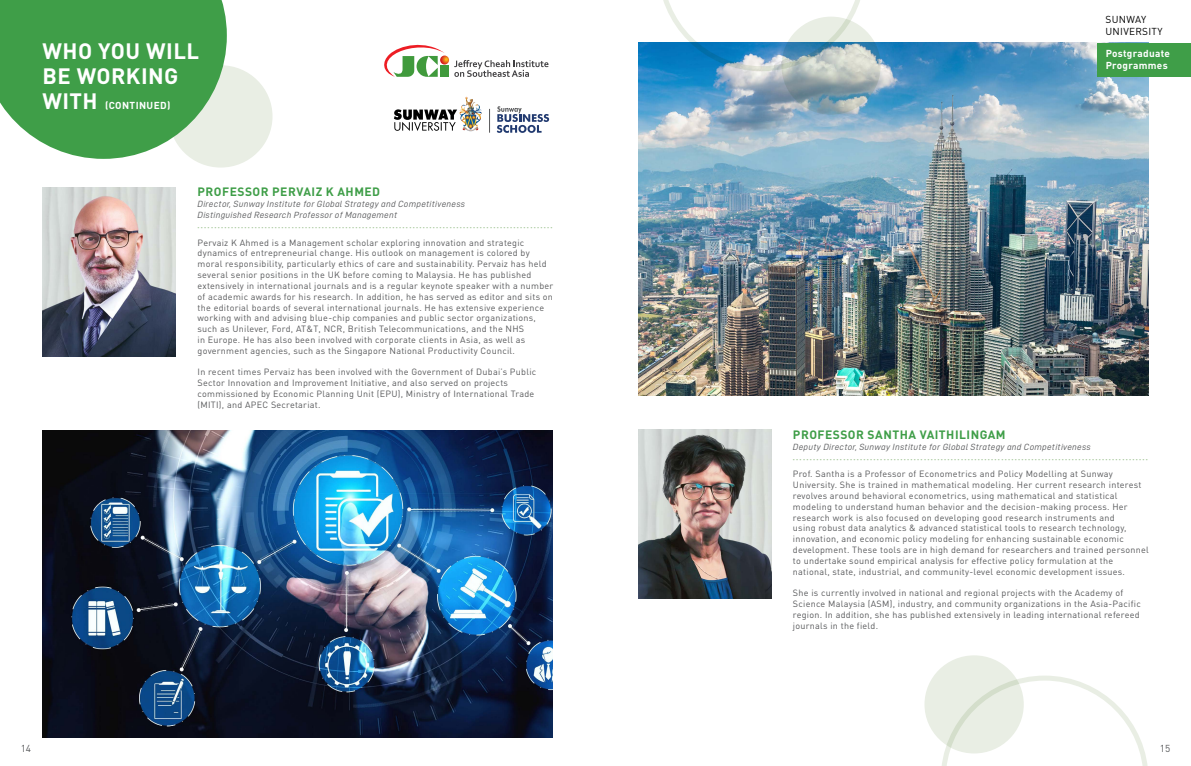
<style>
.page{position:relative;width:1191px;height:766px;background:#fff}
.page>*{position:absolute;margin:0;border:0;box-sizing:border-box;transform-origin:0 0}
.t1{font:700 22px/25px "DIN Pro";letter-spacing:.02em;color:#fff}
.t2{font:700 12px "DIN Pro";letter-spacing:.04em;color:#3f9e48}
.t3{font:700 10px/12px "DIN Pro";letter-spacing:.03em;color:#fff}
.t4{font:10px/12px "DIN Pro";letter-spacing:.03em;color:#000}
.t5{font:10px "DIN Pro";color:#58595b}
.t6{font:9px/10.8px "DIN Pro";letter-spacing:.03em;color:#58595b}
.t7{font:9px/10.8px "D DIN Italic";letter-spacing:.03em;color:#58595b}
.t8{font:4px "DIN Pro";color:#a2c596}
.s1{font-size:22px}
</style>
<div class="page">
<img style="left:638px;top:43px;width:510px;height:352px">
<div style="left:169px;top:65px;width:103px;height:102px;background:#e9eee4;border-radius:50%"></div>
<svg style="left:0;top:0;width:227px;height:159px;background:#58aa60"></svg>
<svg style="left:384px;top:44px;width:164px;height:33px"></svg>
<svg style="left:497px;top:106px;width:52px;height:27px"></svg>
<svg style="left:489px;top:109px;width:1px;height:24px"></svg>
<svg style="left:394px;top:109px;width:63px;height:22px"></svg>
<img style="left:459px;top:97px;width:10px;height:26px">
<img style="left:638px;top:429px;width:133px;height:169px">
<img style="left:43px;top:430px;width:510px;height:307px">
<div style="left:1097px;top:43px;width:94px;height:34px;background:#3f9e48"></div>
<svg style="left:781px;top:17px;width:99px;height:98px;background:#92a7ad"></svg>
<svg style="left:658px;top:0;width:207px;height:71px"></svg>
<img style="left:43px;top:187px;width:133px;height:169px">
<div style="left:924px;top:655px;width:99px;height:98px;background:#e9eee4;border-radius:50%"></div>
<svg style="left:940px;top:675px;width:208px;height:90px"></svg>
<h1 class="t1" style="left:43px;top:38px;width:144px">WHO YOU WILL<br>BE WORKING</h1>
<p class="t3" style="left:43px;top:99px;width:74px"><span class="s1">WITH</span> (CONTINUED</p>
<p class="t3" style="left:167px;top:99px;width:5px">)</p>
<h2 class="t2" style="left:198px;top:184px;width:41px">PROFESSOR</h2>
<h2 class="t2" style="left:272px;top:184px;width:16px">PERVAI</h2>
<h2 class="t2" style="left:316px;top:184px;width:40px">Z K AHMED</h2>
<p class="t7" style="left:198px;top:198px;width:269px">Director, Sunway Institute for Global Strategy and Competitiveness<br>Distinguished Research Professor of Management</p>
<p class="t8" style="left:198px;top:224px;width:356px">••••••••••••••••••••••••••••••••••••••••••••••••••••••••••••••••••••••••••••••••••••••••••••••••••••••••••</p>
<p class="t6" style="left:198px;top:236px;width:357px">Pervaiz K Ahmed is a Management scholar exploring innovation and strategic dynamics of entrepreneurial change. His outlook on management is colored by moral responsibility, particularly ethics of care and sustainability. Pervaiz has held several senior positions in the UK before coming to Malaysia. He has published extensively in international journals and is a regular keynote speaker with a number of academic awards for his research. In addition, he has served as editor and sits on the editorial boards of several international journals. He has extensive experience working with and advising blue-chip companies and public sector organizations, such as Unilever, Ford, AT&amp;T, NCR, British Telecommunications, and the NHS<br>in Europe. He has also been involved with corporate clients in Asia, as well as government agencies, such as the Singapore National Productivity Council.</p>
<p class="t6" style="left:198px;top:366px;width:340px">In recent times Pervaiz has been involved with the Government of Dubai’s Public Sector Innovation and Improvement Initiative, and also served on projects commissioned by Economic Planning Unit (EPU), Ministry of International Trade (MITI), and APEC Secretariat.</p>
<p class="t4" style="left:1105px;top:13px;width:59px">SUNWAY<br>UNIVERSITY</p>
<p class="t3" style="left:1105px;top:47px;width:66px">POSTGRADUATE<br>PROGRAMMES</p>
<h2 class="t2" style="left:793px;top:426px;width:41px">PROFESSOR</h2>
<h2 class="t2" style="left:867px;top:426px;width:17px">SANTHA</h2>
<h2 class="t2" style="left:919px;top:426px;width:15px">VAITHI</h2>
<h2 class="t2" style="left:959px;top:426px;width:16px">LINGAM</h2>
<p class="t7" style="left:793px;top:441px;width:299px">Deputy Director, Sunway Institute for Global Strategy and Competitiveness</p>
<p class="t8" style="left:793px;top:456px;width:356px">••••••••••••••••••••••••••••••••••••••••••••••••••••••••••••••••••••••••••••••••••••••••••••••••••••••••••</p>
<p class="t6" style="left:793px;top:468px;width:357px">Prof. Santha is a Professor of Econometrics and Policy Modelling at Sunway University. She is trained in mathematical modeling. Her current research interest revolves around behavioral econometrics, using mathematical and statistical modeling to understand human behavior and the decision-making process. Her research work is also focused on developing good research instruments and<br>using robust data analytics &amp; advanced statistical tools to research technology, innovation, and economic policy modeling for enhancing sustainable economic development. These tools are in high demand for researchers and trained personnel to undertake sound empirical analysis for effective policy formulation at the national, state, industrial, and community-level economic development issues.</p>
<p class="t6" style="left:793px;top:587px;width:349px">She is currently involved in national and regional projects with the Academy of Science Malaysia (ASM), industry, and community organizations in the Asia-Pacific region. In addition, she has published extensively in leading international refereed journals in the field.</p>
<p class="t5" style="left:21px;top:741px;width:12px">14</p>
<p class="t5" style="left:1159px;top:741px;width:12px">15</p>
</div>
